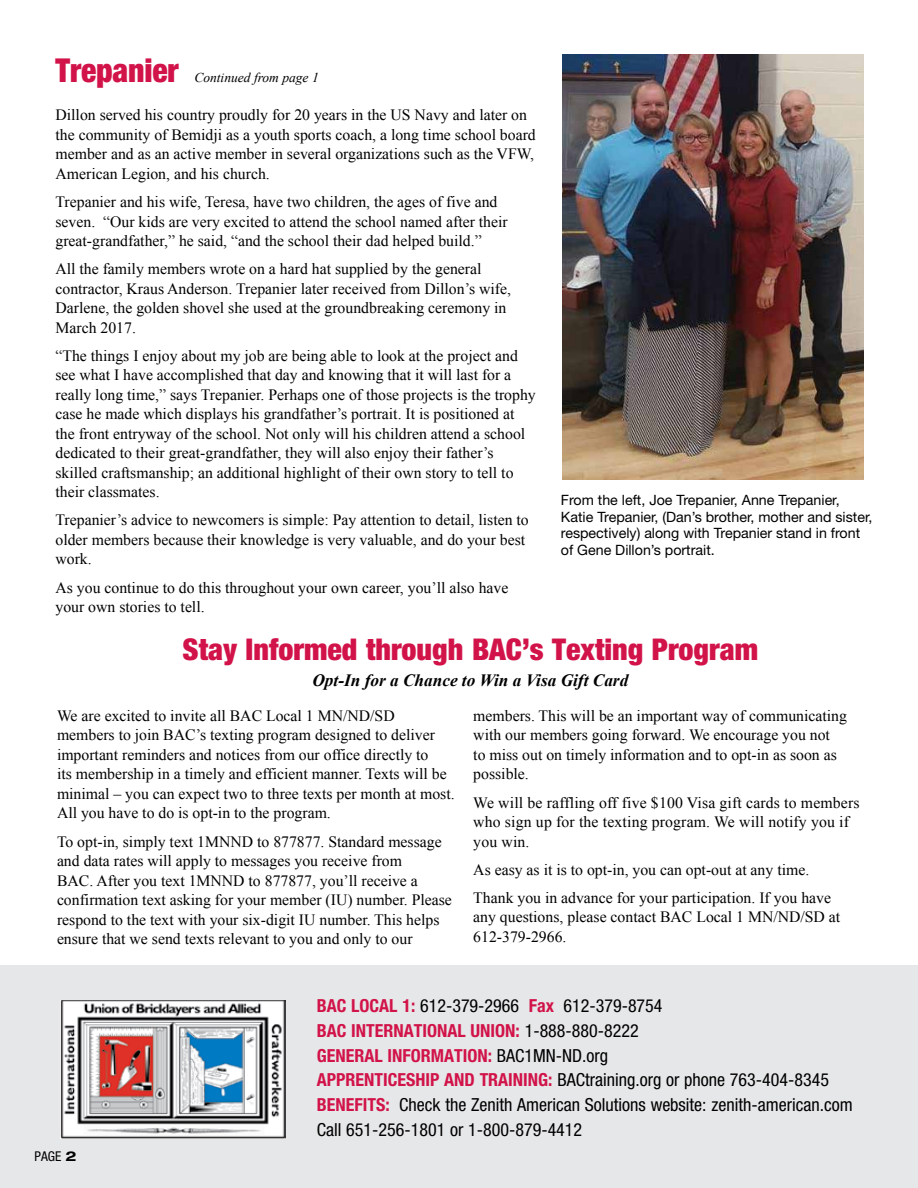
<style>
.page{position:relative;width:918px;height:1188px;background:#fff}
.page>*{position:absolute;margin:0;border:0;box-sizing:border-box;transform-origin:0 0}
.t1{font:900 condensed 33px "Helvetica Neue";letter-spacing:-.005em;color:#d11349;scale:.96 1}
.t2{font:900 condensed 30px "Helvetica Neue";color:#d11349}
.t3{font:condensed 18px/24.9px "Helvetica Neue";color:#000}
.t4{font:italic 700 17.25px "Times New Roman";color:#000}
.t5{font:15.75px/19.5px "Times New Roman";color:#000}
.t6{font:14.25px/16.5px "Helvetica Neue";color:#000}
.t7{font:italic 13.5px "Times New Roman";color:#000}
.t8{font:condensed 13.5px "Helvetica Neue";color:#000}
.s1{font-weight:700;font-stretch:expanded}
.s2{font-weight:700;color:#d11349}
</style>
<div class="page">
<div style="left:0;top:965px;width:918px;height:223px;background:#e6e7e8"></div>
<img style="left:60px;top:1000px;width:225px;height:139px">
<img style="left:563px;top:54px;width:301px;height:426px">
<h1 class="t1" style="left:56px;top:50px;width:130px">Trepanier</h1>
<p class="t7" style="left:194px;top:68px;width:126px">Continued from page 1</p>
<p class="t5" style="left:56px;top:105px;width:482px">Dillon served his country proudly for 20 years in the US Navy and later on the community of Bemidji as a youth sports coach, a long time school board member and as an active member in several organizations such as the VFW, American Legion, and his church.</p>
<p class="t5" style="left:56px;top:192px;width:454px">Trepanier and his wife, Teresa, have two children, the ages of five and seven. “Our kids are very excited to attend the school named after their great-grandfather,” he said, “and the school their dad helped build.”</p>
<p class="t5" style="left:56px;top:259px;width:457px">All the family members wrote on a hard hat supplied by the general contractor, Kraus Anderson. Trepanier later received from Dillon’s wife, Darlene, the golden shovel she used at the groundbreaking ceremony in March 2017.</p>
<p class="t5" style="left:56px;top:346px;width:482px">“The things I enjoy about my job are being able to look at the project and see what I have accomplished that day and knowing that it will last for a really long time,” says Trepanier. Perhaps one of those projects is the trophy case he made which displays his grandfather’s portrait. It is positioned at the front entryway of the school. Not only will his children attend a school dedicated to their great-grandfather, they will also enjoy their father’s skilled craftsmanship; an additional highlight of their own story to tell to their classmates.</p>
<p class="t5" style="left:56px;top:510px;width:475px">Trepanier’s advice to newcomers is simple: Pay attention to detail, listen to older members because their knowledge is very valuable, and do your best work.</p>
<p class="t5" style="left:56px;top:577px;width:454px">As you continue to do this throughout your own career, you’ll also have your own stories to tell.</p>
<p class="t6" style="left:561px;top:492px;width:313px">From the left, Joe Trepanier, Anne Trepanier, Katie Trepanier, (Dan’s brother, mother and sister, respectively) along with Trepanier stand in front of Gene Dillon’s portrait.</p>
<h2 class="t2" style="left:183px;top:631px;width:577px">Stay Informed through BAC’s Texting Program</h2>
<p class="t4" style="left:312px;top:668px;width:317px">Opt-In for a Chance to Win a Visa Gift Card</p>
<p class="t5" style="left:57px;top:706px;width:399px">We are excited to invite all BAC Local 1 MN/ND/SD members to join BAC’s texting program designed to deliver important reminders and notices from our office directly to<br>its membership in a timely and efficient manner. Texts will be minimal – you can expect two to three texts per month at most.<br>All you have to do is opt-in to the program.</p>
<p class="t5" style="left:57px;top:831px;width:396px">To opt-in, simply text 1MNND to 877877. Standard message and data rates will apply to messages you receive from<br>BAC. After you text 1MNND to 877877, you’ll receive a confirmation text asking for your member (IU) number. Please respond to the text with your six-digit IU number. This helps ensure that we send texts relevant to you and only to our</p>
<p class="t5" style="left:473px;top:706px;width:375px">members. This will be an important way of communicating with our members going forward. We encourage you not<br>to miss out on timely information and to opt-in as soon as possible.</p>
<p class="t5" style="left:473px;top:792px;width:388px">We will be raffling off five $100 Visa gift cards to members who sign up for the texting program. We will notify you if you win.</p>
<p class="t5" style="left:473px;top:855px;width:359px;line-height:28.2px">As easy as it is to opt-in, you can opt-out at any time.<br>Thank you in advance for your participation. If you have</p>
<p class="t5" style="left:473px;top:907px;width:369px">any questions, please contact BAC Local 1 MN/ND/SD at<br>612-379-2966.</p>
<p class="t8" style="left:35px;top:1148px;width:43px">PAGE <span class="s1">2</span></p>
<p class="t3" style="left:317px;top:993px;width:537px"><span class="s2">BAC LOCAL 1:</span> 612-379-2966 <span class="s2">Fax</span> 612-379-8754<br><span class="s2">BAC INTERNATIONAL UNION:</span> 1-888-880-8222<br><span class="s2">GENERAL INFORMATION:</span> BAC1MN-ND.org<br><span class="s2">APPRENTICESHIP AND TRAINING:</span> BACtraining.org or phone 763-404-8345<br><span class="s2">BENEFITS:</span> Check the Zenith American Solutions website: zenith-american.com Call 651-256-1801 or 1-800-879-4412</p>
</div>
